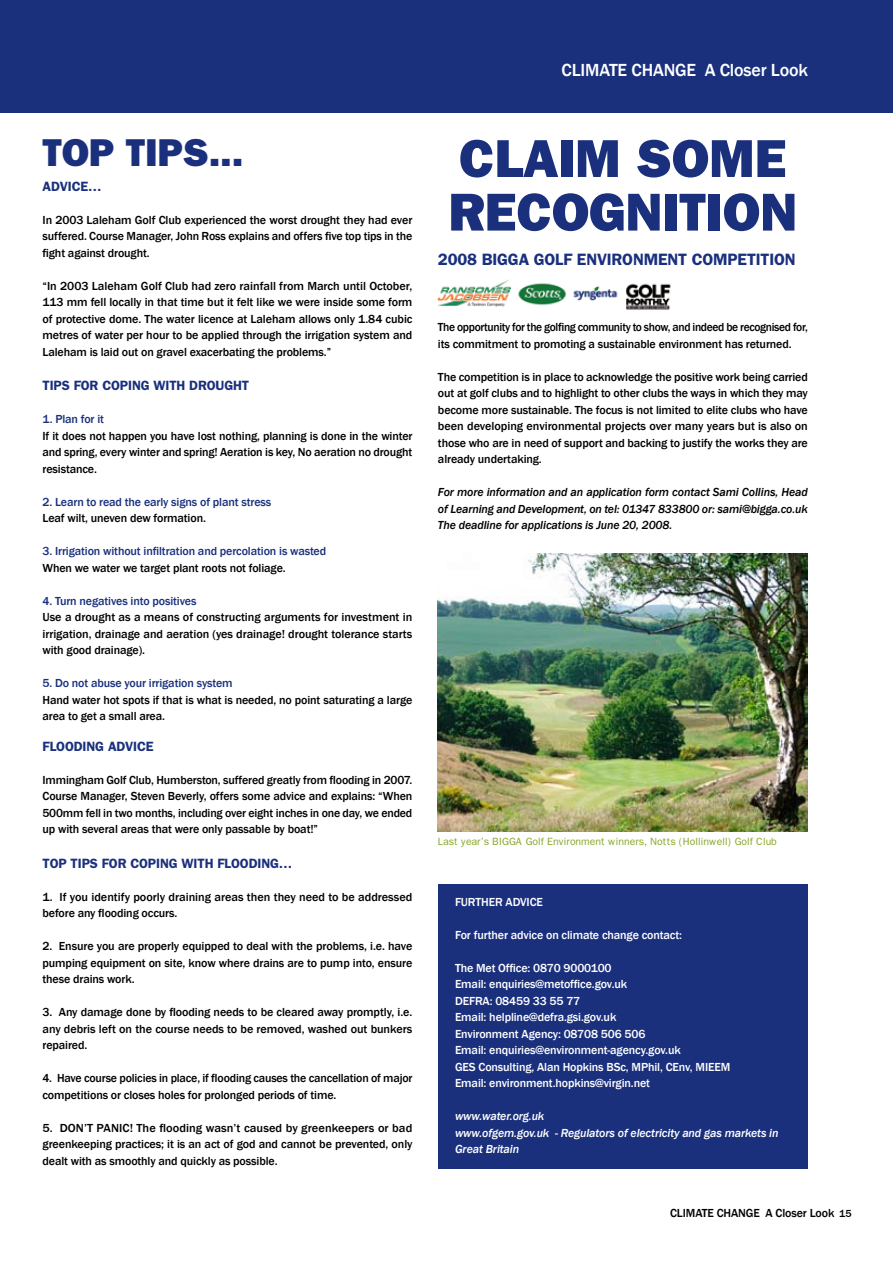
<style>
.page{position:relative;width:893px;height:1263px;background:#fff}
.page>*{position:absolute;margin:0;border:0;box-sizing:border-box;transform-origin:0 0}
.t1{font:800 53.55px/53.6px "Franklin Gothic";letter-spacing:-.005em;color:#1a307d}
.t2{font:800 39px "Franklin Gothic";letter-spacing:-.005em;color:#1a307d}
.t3{font:500 18px "Franklin Gothic";letter-spacing:-.01em;color:#fff}
.t4{font:600 16.5px "Franklin Gothic";letter-spacing:-.01em;color:#1a307d}
.t5{font:600 13.5px "Franklin Gothic";letter-spacing:-.01em;color:#1a307d}
.t6{font:500 12px/16.5px "Franklin Gothic";letter-spacing:-.01em;color:#000;text-align:justify}
.t7{font:500 12px/16.5px "Franklin Gothic";letter-spacing:-.01em;color:#fff}
.t8{font:500 12px "Franklin Gothic";letter-spacing:-.01em;color:#1a307d}
.t9{font:italic 500 12px/16.5px "Franklin Gothic";letter-spacing:-.01em;color:#000;text-align:justify}
.t10{font:500 12px/16.5px "Franklin Gothic";letter-spacing:-.03em;color:#000;scale:.96 1}
.t11{font:italic 500 12px/16.5px "Franklin Gothic";letter-spacing:-.01em;color:#fff}
.t12{font:10.5px "Franklin Gothic";letter-spacing:-.005em;color:#85a625}
.s1{font-size:10.5px}
</style>
<div class="page">
<div style="left:0;top:0;width:893px;height:113px;background:#1a307d"></div>
<div style="left:438px;top:884px;width:370px;height:285px;background:#1a307d"></div>
<img style="left:438px;top:554px;width:370px;height:277px">
<img style="left:518px;top:283px;width:153px;height:27px">
<img style="left:438px;top:280px;width:72px;height:27px">
<h2 class="t2" style="left:43px;top:130px;width:202px">TOP TIPS...</h2>
<p class="t5" style="left:43px;top:178px;width:61px">ADVICE…</p>
<p class="t6" style="left:43px;top:212px;width:371px">In 2003 Laleham Golf Club experienced the worst drought they had ever suffered. Course Manager, John Ross explains and offers five top tips in the fight against drought.</p>
<p class="t6" style="left:43px;top:278px;width:371px">“In 2003 Laleham Golf Club had zero rainfall from March until October, 113 mm fell locally in that time but it felt like we were inside some form of protective dome. The water licence at Laleham allows only 1.84 cubic metres of water per hour to be applied through the irrigation system and Laleham is laid out on gravel exacerbating the problems.”</p>
<p class="t5" style="left:43px;top:378px;width:208px">TIPS FOR COPING WITH DROUGHT</p>
<p class="t8" style="left:43px;top:412px;width:63px">1. Plan for it</p>
<p class="t6" style="left:43px;top:428px;width:371px">If it does not happen you have lost nothing, planning is done in the winter and spring, every winter and spring! Aeration is key, No aeration no drought resistance.</p>
<p class="t8" style="left:43px;top:494px;width:230px">2. Learn to read the early signs of plant stress</p>
<p class="t6" style="left:43px;top:510px;width:165px">Leaf wilt, uneven dew formation.</p>
<p class="t8" style="left:43px;top:544px;width:285px">3. Irrigation without infiltration and percolation is wasted</p>
<p class="t6" style="left:43px;top:560px;width:245px">When we water we target plant roots not foliage.</p>
<p class="t8" style="left:43px;top:593px;width:155px">4. Turn negatives into positives</p>
<p class="t6" style="left:43px;top:609px;width:371px">Use a drought as a means of constructing arguments for investment in irrigation, drainage and aeration (yes drainage! drought tolerance starts with good drainage).</p>
<p class="t8" style="left:43px;top:676px;width:192px">5. Do not abuse your irrigation system</p>
<p class="t6" style="left:43px;top:692px;width:371px">Hand water hot spots if that is what is needed, no point saturating a large area to get a small area.</p>
<p class="t5" style="left:43px;top:738px;width:113px">FLOODING ADVICE</p>
<p class="t6" style="left:43px;top:772px;width:371px">Immingham Golf Club, Humberston, suffered greatly from flooding in 2007.<br>Course Manager, Steven Beverly, offers some advice and explains: “When 500mm fell in two months, including over eight inches in one day, we ended up with several areas that were only passable by boat!”</p>
<p class="t5" style="left:43px;top:855px;width:251px">TOP TIPS FOR COPING WITH FLOODING…</p>
<p class="t6" style="left:43px;top:889px;width:371px">1. If you identify poorly draining areas then they need to be addressed before any flooding occurs.</p>
<p class="t6" style="left:43px;top:938px;width:371px">2. Ensure you are properly equipped to deal with the problems, i.e. have pumping equipment on site, know where drains are to pump into, ensure these drains work.</p>
<p class="t6" style="left:43px;top:1004px;width:371px">3. Any damage done by flooding needs to be cleared away promptly, i.e. any debris left on the course needs to be removed, washed out bunkers repaired.</p>
<p class="t6" style="left:43px;top:1070px;width:371px">4. Have course policies in place, if flooding causes the cancellation of major competitions or closes holes for prolonged periods of time.</p>
<p class="t6" style="left:43px;top:1120px;width:371px">5. DON’T PANIC! The flooding wasn’t caused by greenkeepers or bad greenkeeping practices; it is an act of god and cannot be prevented, only dealt with as smoothly and quickly as possible.</p>
<h3 class="t3" style="left:561px;top:59px;width:21px">CLIMATE</h3>
<h3 class="t3" style="left:631px;top:59px;width:22px">CHANGE</h3>
<h3 class="t3" style="left:705px;top:59px;width:105px">A Closer Look</h3>
<h1 class="t1" style="left:448px;top:132px;width:350px">CLAIM SOME<br>RECOGNITION</h1>
<h3 class="t4" style="left:438px;top:250px;width:359px">2008 BIGGA GOLF ENVIRONMENT COMPETITION</h3>
<p class="t10" style="left:438px;top:319px;width:387px">The opportunity for the golfing community to show, and indeed be recognised for, its commitment to promoting a sustainable environment has returned.</p>
<p class="t6" style="left:438px;top:369px;width:371px">The competition is in place to acknowledge the positive work being carried out at golf clubs and to highlight to other clubs the ways in which they may become more sustainable. The focus is not limited to elite clubs who have been developing environmental projects over many years but is also on those who are in need of support and backing to justify the works they are already undertaking.</p>
<p class="t9" style="left:438px;top:484px;width:371px">For more information and an application form contact Sami Collins, Head of Learning and Development, on tel: 01347 833800 or: sami@bigga.co.uk The deadline for applications is June 20, 2008.</p>
<p class="t12" style="left:438px;top:835px;width:340px">Last year’s BIGGA Golf Environment winners, Notts (Hollinwell) Golf Club</p>
<p class="t7" style="left:455px;top:893px;width:89px">FURTHER ADVICE</p>
<p class="t7" style="left:455px;top:926px;width:229px">For further advice on climate change contact:</p>
<p class="t7" style="left:455px;top:959px;width:277px">The Met Office: 0870 9000100<br>Email: enquiries@metoffice.gov.uk<br>DEFRA: 08459 33 55 77<br>Email: helpline@defra.gsi.gov.uk<br>Environment Agency: 08708 506 506<br>Email: enquiries@environment-agency.gov.uk<br>GES Consulting, Alan Hopkins BSc, MPhil, CEnv, MIEEM Email: environment.hopkins@virgin.net</p>
<p class="t11" style="left:455px;top:1108px;width:325px">www.water.org.uk<br>www.ofgem.gov.uk - Regulators of electricity and gas markets in<br>Great Britain</p>
<p class="t6" style="left:670px;top:1205px;width:14px">CLIMATE</p>
<p class="t6" style="left:717px;top:1205px;width:15px">CHANGE</p>
<p class="t6" style="left:766px;top:1205px;width:87px">A Closer Look <span class="s1">15</span></p>
</div>
